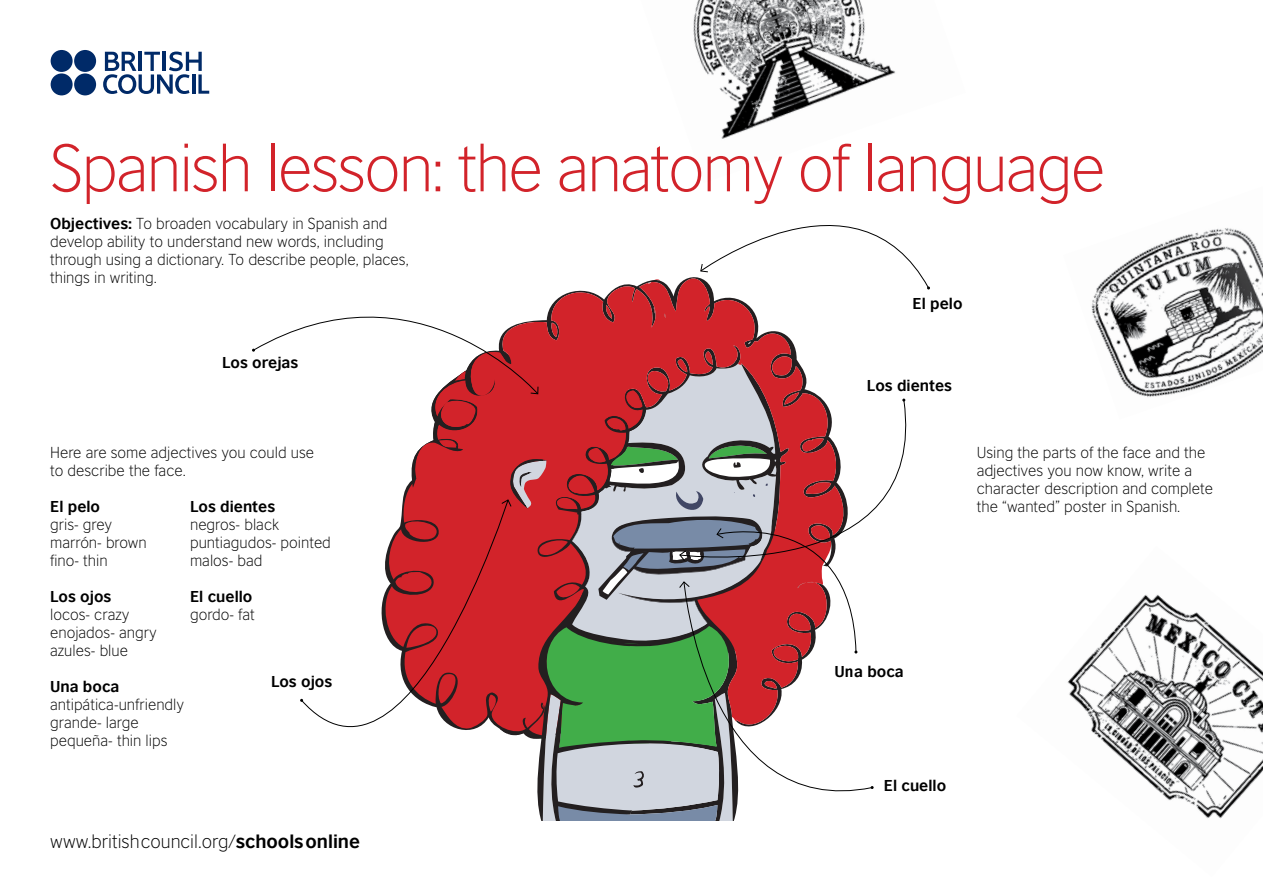
<style>
.page{position:relative;width:1263px;height:893px;background:#fff}
.page>*{position:absolute;margin:0;border:0;box-sizing:border-box;transform-origin:0 0}
.t1{font:300 63px "British Council Sans";letter-spacing:-.03em;color:#d2232a}
.t2{font:300 18px "British Council Sans";color:#000}
.t3{font:300 15px/18px "British Council Sans";color:#000}
.t4{font:700 15px "British Council Sans";color:#000}
.s1{font-weight:700}
</style>
<div class="page">
<svg style="left:552px;top:277px;width:196px;height:28px"></svg>
<svg style="left:700px;top:225px;width:230px;height:64px"></svg>
<img style="left:1067px;top:594px;width:196px;height:225px">
<img style="left:1091px;top:228px;width:172px;height:169px">
<img style="left:693px;top:0;width:203px;height:139px">
<svg style="left:252px;top:305px;width:655px;height:516px"></svg>
<svg style="left:103px;top:52px;width:106px;height:42px"></svg>
<div style="left:51px;top:50px;width:22px;height:22px;background:#002a68;border-radius:50%"></div>
<div style="left:74px;top:50px;width:22px;height:22px;background:#002a68;border-radius:50%"></div>
<div style="left:51px;top:73px;width:22px;height:22px;background:#002a68;border-radius:50%"></div>
<div style="left:74px;top:73px;width:22px;height:22px;background:#002a68;border-radius:50%"></div>
<h1 class="t1" style="left:50px;top:132px;width:1057px">Spanish lesson: the anatomy of language</h1>
<p class="t3" style="left:50px;top:215px;width:360px"><span class="s1">Objectives:</span> To broaden vocabulary in Spanish and develop ability to understand new words, including through using a dictionary. To describe people, places, things in writing.</p>
<p class="t4" style="left:222px;top:353px;width:78px">Los orejas</p>
<p class="t3" style="left:50px;top:444px;width:266px">Here are some adjectives you could use to describe the face.</p>
<p class="t4" style="left:50px;top:497px;width:52px">El pelo</p>
<p class="t3" style="left:50px;top:516px;width:98px">gris- grey marrón- brown fino- thin</p>
<p class="t4" style="left:50px;top:587px;width:63px">Los ojos</p>
<p class="t3" style="left:50px;top:606px;width:108px">locos- crazy enojados- angry azules- blue</p>
<p class="t4" style="left:50px;top:677px;width:71px">Una boca</p>
<p class="t3" style="left:50px;top:696px;width:136px">antipática-unfriendly grande- large pequeña- thin lips</p>
<p class="t4" style="left:190px;top:497px;width:87px">Los dientes</p>
<p class="t3" style="left:190px;top:515px;width:142px">negros- black puntiagudos- pointed malos- bad</p>
<p class="t4" style="left:190px;top:587px;width:64px">El cuello</p>
<p class="t3" style="left:190px;top:605px;width:66px">gordo- fat</p>
<p class="t4" style="left:271px;top:672px;width:63px">Los ojos</p>
<p class="t2" style="left:50px;top:831px;width:311px">www.britishcouncil.org/<span class="s1">schoolsonline</span></p>
<p class="t4" style="left:912px;top:294px;width:52px">El pelo</p>
<p class="t4" style="left:867px;top:376px;width:87px">Los dientes</p>
<p class="t3" style="left:977px;top:444px;width:238px">Using the parts of the face and the adjectives you now know, write a character description and complete the “wanted” poster in Spanish.</p>
<p class="t4" style="left:834px;top:662px;width:71px">Una boca</p>
<p class="t4" style="left:884px;top:776px;width:64px">El cuello</p>
</div>
